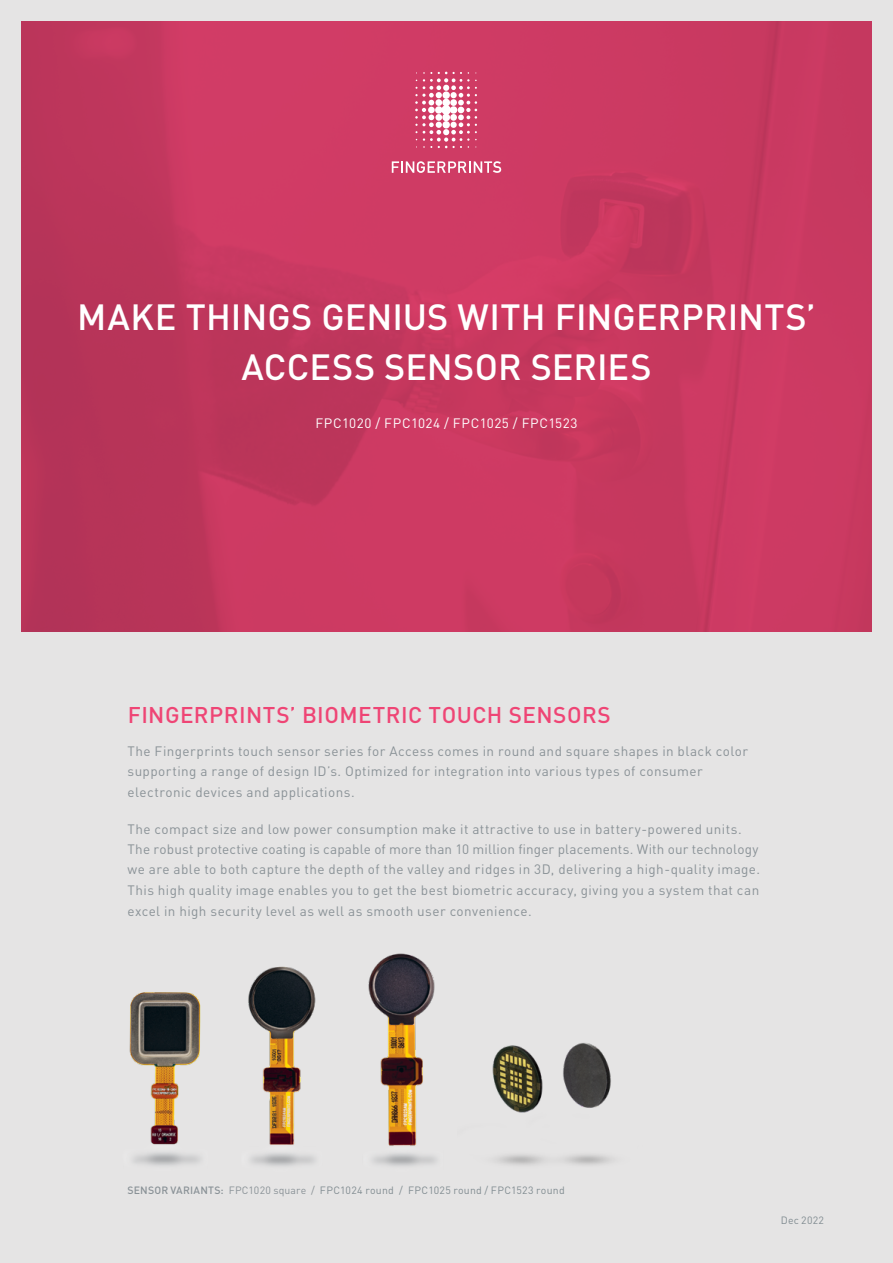
<style>
.page{position:relative;width:893px;height:1263px;background:#e5e4e4}
.page>*{position:absolute;margin:0;border:0;box-sizing:border-box;transform-origin:0 0}
.t1{font:500 36px/49.5px "DINOT";letter-spacing:.005em;color:#fff;text-align:center}
.t2{font:500 22.5px "DINOT";letter-spacing:.02em;color:#ef4575}
.t3{font:13.5px/20.4px "DIN Pro";letter-spacing:.03em;color:#8a9297}
.t4{font:13.5px "DIN Pro";letter-spacing:.045em;color:#fff}
.t5{font:10.5px "DIN Pro";letter-spacing:.025em;color:#818c91}
.s1{font-family:"DINOT";font-weight:500;color:#8a9297}
.s2{color:#8a9297}
</style>
<div class="page">
<svg style="left:21px;top:21px;width:851px;height:610px;background:#c6385f"></svg>
<svg style="left:392px;top:161px;width:109px;height:12px"></svg>
<svg style="left:415px;top:72px;width:62px;height:76px;background:#dc728f"></svg>
<img style="left:248px;top:953px;width:189px;height:213px">
<img style="left:129px;top:992px;width:72px;height:174px">
<img style="left:492px;top:1043px;width:120px;height:122px">
<h1 class="t1" style="left:77px;top:291px;width:740px">MAKE THINGS GENIUS WITH FINGERPRINTS’<br>ACCESS SENSOR SERIES</h1>
<p class="t4" style="left:315px;top:414px;width:264px">FPC1020 / FPC1024 / FPC1025 / FPC1523</p>
<h2 class="t2" style="left:128px;top:700px;width:485px">FINGERPRINTS’ BIOMETRIC TOUCH SENSORS</h2>
<p class="t3" style="left:128px;top:740px;width:622px">The Fingerprints touch sensor series for Access comes in round and square shapes in black color supporting a range of design ID’s. Optimized for integration into various types of consumer electronic devices and applications.</p>
<p class="t3" style="left:128px;top:818px;width:634px">The compact size and low power consumption make it attractive to use in battery-powered units.<br>The robust protective coating is capable of more than 10 million finger placements. With our technology we are able to both capture the depth of the valley and ridges in 3D, delivering a high-quality image.<br>This high quality image enables you to get the best biometric accuracy, giving you a system that can excel in high security level as well as smooth user convenience.</p>
<p class="t5" style="left:128px;top:1183px;width:439px"><span class="s1">SENSOR VARIANTS:</span> <span class="s2">FPC1020 square /</span> FPC1024 round / FPC1025 round / FPC1523 round</p>
<p class="t5" style="left:781px;top:1213px;width:45px">Dec 2022</p>
</div>
